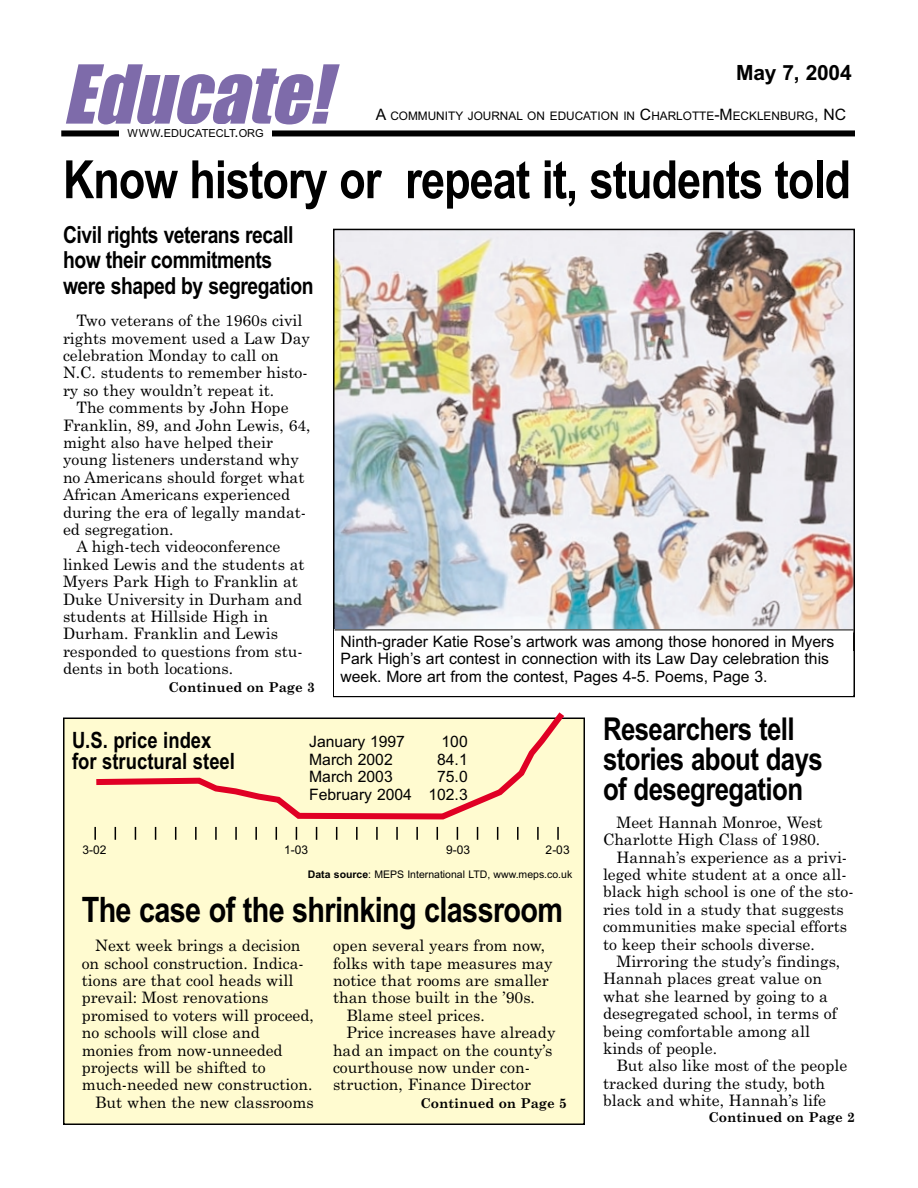
<style>
.page{position:relative;width:918px;height:1188px;background:#fff}
.page>*{position:absolute;margin:0;border:0;box-sizing:border-box;transform-origin:0 0}
.t1{font:italic 75px "Impact";color:#7e6baa}
.t2{font:700 52.8px "Arial Narrow";letter-spacing:-.02em;color:#000}
.t3{font:700 35.1px "Arial Narrow";letter-spacing:-.02em;color:#000}
.t4{font:700 31.5px/30px "Arial Narrow";letter-spacing:-.02em;color:#000}
.t5{font:700 23.55px/25.5px "Arial Narrow";letter-spacing:-.02em;color:#000}
.t6{font:700 22.5px/21px "Arial Narrow";color:#000}
.t7{font:700 21px "Arial";letter-spacing:-.01em;color:#000}
.t8{font:15.75px/17.4px "Century Schoolbook";color:#000}
.t9{font:15.75px/17.4px "Arial";color:#000}
.t10{font:700 13.5px "Century Schoolbook";color:#000}
.t11{font:12px "Arial";color:#000}
.t12{font:11.85px "Arial";color:#000}
.t13{font:10.95px "Arial";color:#000}
.t14{font:10.5px "Arial";color:#000}
.s1{font-size:15.75px}
.s2{font-size:14.7px}
.s3{font-weight:700}
</style>
<div class="page">
<div style="left:64px;top:718px;width:520px;height:406px;background:#fffbd0"></div>
<div style="left:61px;top:130px;width:794px;height:6px;background:#000"></div>
<div style="left:120px;top:125px;width:152px;height:19px;background:#fff"></div>
<img style="left:336px;top:232px;width:516px;height:398px">
<hr style="left:334px;top:630px;width:520px;height:1px;background:#000">
<svg style="left:94px;top:827px;width:2px;height:13px"></svg>
<svg style="left:115px;top:827px;width:1px;height:13px"></svg>
<svg style="left:135px;top:827px;width:1px;height:13px"></svg>
<svg style="left:155px;top:827px;width:1px;height:13px"></svg>
<svg style="left:175px;top:827px;width:1px;height:13px"></svg>
<svg style="left:195px;top:827px;width:2px;height:13px"></svg>
<svg style="left:215px;top:827px;width:2px;height:13px"></svg>
<svg style="left:235px;top:827px;width:2px;height:13px"></svg>
<svg style="left:255px;top:827px;width:2px;height:13px"></svg>
<svg style="left:276px;top:827px;width:1px;height:13px"></svg>
<svg style="left:296px;top:827px;width:1px;height:13px"></svg>
<svg style="left:316px;top:827px;width:1px;height:13px"></svg>
<svg style="left:336px;top:827px;width:1px;height:13px"></svg>
<svg style="left:356px;top:827px;width:2px;height:13px"></svg>
<svg style="left:376px;top:827px;width:2px;height:13px"></svg>
<svg style="left:396px;top:827px;width:2px;height:13px"></svg>
<svg style="left:416px;top:827px;width:2px;height:13px"></svg>
<svg style="left:437px;top:827px;width:1px;height:13px"></svg>
<svg style="left:457px;top:827px;width:1px;height:13px"></svg>
<svg style="left:477px;top:827px;width:1px;height:13px"></svg>
<svg style="left:497px;top:827px;width:1px;height:13px"></svg>
<svg style="left:517px;top:827px;width:2px;height:13px"></svg>
<svg style="left:537px;top:827px;width:2px;height:13px"></svg>
<svg style="left:557px;top:827px;width:2px;height:13px"></svg>
<svg style="left:90px;top:712px;width:480px;height:108px"></svg>
<h1 class="t1" style="left:63px;top:70px;width:267px">Educate!</h1>
<h3 class="t7" style="left:736px;top:65px;width:117px">May 7, 2004</h3>
<p class="t12" style="left:376px;top:112px;width:472px"><span class="s1">A</span> COMMUNITY JOURNAL ON EDUCATION IN <span class="s1">C</span>HARLOTTE<span class="s1">-M</span>ECKLENBURG<span class="s1">, NC</span></p>
<p class="t13" style="left:128px;top:129px;width:138px">WWW<span class="s2">.</span>EDUCATECLT<span class="s2">.</span>ORG</p>
<h2 class="t2" style="left:63px;top:160px;width:789px">Know history or repeat it, students told</h2>
<h3 class="t5" style="left:63px;top:224px;width:252px">Civil rights veterans recall how their commitments were shaped by segregation</h3>
<p class="t8" style="left:63px;top:313px;width:248px;text-indent:13px">Two veterans of the 1960s civil rights movement used a Law Day celebration Monday to call on<br>N.C. students to remember histo&shy;ry so they wouldn’t repeat it.</p>
<p class="t8" style="left:76px;top:400px;width:214px">The comments by John Hope</p>
<p class="t8" style="left:63px;top:418px;width:249px">Franklin, 89, and John Lewis, 64,</p>
<p class="t8" style="left:63px;top:435px;width:212px">might also have helped their</p>
<p class="t8" style="left:63px;top:452px;width:237px">young listeners understand why</p>
<p class="t8" style="left:63px;top:470px;width:243px">no Americans should forget what</p>
<p class="t8" style="left:63px;top:487px;width:229px">African Americans experienced</p>
<p class="t8" style="left:63px;top:505px;width:245px">during the era of legally mandat-</p>
<p class="t8" style="left:63px;top:522px;width:112px">ed segregation.</p>
<p class="t8" style="left:76px;top:539px;width:205px">A high-tech videoconference</p>
<p class="t8" style="left:63px;top:557px;width:243px">linked Lewis and the students at</p>
<p class="t8" style="left:63px;top:574px;width:236px">Myers Park High to Franklin at</p>
<p class="t8" style="left:63px;top:592px;width:241px">Duke University in Durham and</p>
<p class="t8" style="left:63px;top:609px;width:207px">students at Hillside High in</p>
<p class="t8" style="left:63px;top:626px;width:217px">Durham. Franklin and Lewis</p>
<p class="t8" style="left:63px;top:644px;width:241px">responded to questions from stu-</p>
<p class="t8" style="left:63px;top:661px;width:172px">dents in both locations.</p>
<p class="t10" style="left:168px;top:682px;width:148px">Continued on Page 3</p>
<p class="t9" style="left:340px;top:634px;width:495px">Ninth-grader Katie Rose’s artwork was among those honored in Myers<br>Park High’s art contest in connection with its Law Day celebration this week. More art from the contest, Pages 4-5. Poems, Page 3.</p>
<h3 class="t6" style="left:72px;top:731px;width:165px">U.S. price index for structural steel</h3>
<p class="t9" style="left:309px;top:735px;width:97px">January 1997</p>
<p class="t9" style="left:442px;top:735px;width:28px">100</p>
<p class="t9" style="left:309px;top:752px;width:85px">March 2002</p>
<p class="t9" style="left:437px;top:752px;width:32px">84.1</p>
<p class="t9" style="left:309px;top:770px;width:85px">March 2003</p>
<p class="t9" style="left:309px;top:770px;width:160px;text-align:right">75.0<br>February 2004 102.3</p>
<p class="t11" style="left:83px;top:846px;width:26px">3-02</p>
<p class="t11" style="left:284px;top:846px;width:26px">1-03</p>
<p class="t11" style="left:446px;top:846px;width:26px">9-03</p>
<p class="t11" style="left:546px;top:846px;width:26px">2-03</p>
<p class="t14" style="left:308px;top:871px;width:266px"><span class="s3">Data source</span>: MEPS International LTD, www.meps.co.uk</p>
<h3 class="t3" style="left:82px;top:897px;width:483px">The case of the shrinking classroom</h3>
<p class="t8" style="left:95px;top:938px;width:207px">Next week brings a decision</p>
<p class="t8" style="left:82px;top:956px;width:224px">on school construction. Indica-</p>
<p class="t8" style="left:82px;top:973px;width:213px">tions are that cool heads will</p>
<p class="t8" style="left:82px;top:991px;width:188px">prevail: Most renovations</p>
<p class="t8" style="left:82px;top:1008px;width:234px">promised to voters will proceed,</p>
<p class="t8" style="left:82px;top:1025px;width:180px">no schools will close and</p>
<p class="t8" style="left:82px;top:1043px;width:202px">monies from now-unneeded</p>
<p class="t8" style="left:82px;top:1060px;width:186px">projects will be shifted to</p>
<p class="t8" style="left:82px;top:1078px;width:232px">much-needed new construction.</p>
<p class="t8" style="left:95px;top:1095px;width:220px">But when the new classrooms</p>
<p class="t8" style="left:333px;top:938px;width:214px">open several years from now,</p>
<p class="t8" style="left:333px;top:956px;width:221px">folks with tape measures may</p>
<p class="t8" style="left:333px;top:973px;width:217px">notice that rooms are smaller</p>
<p class="t8" style="left:333px;top:991px;width:204px">than those built in the ’90s.</p>
<p class="t8" style="left:347px;top:1008px;width:140px">Blame steel prices.</p>
<p class="t8" style="left:347px;top:1025px;width:210px">Price increases have already</p>
<p class="t8" style="left:333px;top:1043px;width:221px">had an impact on the county’s</p>
<p class="t8" style="left:333px;top:1060px;width:198px">courthouse now under con-</p>
<p class="t8" style="left:333px;top:1078px;width:200px">struction, Finance Director</p>
<p class="t10" style="left:420px;top:1098px;width:148px">Continued on Page 5</p>
<h3 class="t4" style="left:603px;top:717px;width:221px">Researchers tell stories about days of desegregation</h3>
<p class="t8" style="left:616px;top:815px;width:208px">Meet Hannah Monroe, West</p>
<p class="t8" style="left:603px;top:832px;width:219px">Charlotte High Class of 1980.</p>
<p class="t8" style="left:616px;top:850px;width:232px">Hannah’s experience as a privi-</p>
<p class="t8" style="left:603px;top:867px;width:245px">leged white student at a once all-</p>
<p class="t8" style="left:603px;top:884px;width:252px">black high school is one of the sto-</p>
<p class="t8" style="left:603px;top:902px;width:242px">ries told in a study that suggests</p>
<p class="t8" style="left:603px;top:919px;width:246px">communities make special efforts</p>
<p class="t8" style="left:603px;top:937px;width:213px">to keep their schools diverse.</p>
<p class="t8" style="left:616px;top:954px;width:225px">Mirroring the study’s findings,</p>
<p class="t8" style="left:603px;top:971px;width:221px">Hannah places great value on</p>
<p class="t8" style="left:603px;top:989px;width:226px">what she learned by going to a</p>
<p class="t8" style="left:603px;top:1006px;width:235px">desegregated school, in terms of</p>
<p class="t8" style="left:603px;top:1024px;width:208px">being comfortable among all</p>
<p class="t8" style="left:603px;top:1041px;width:116px">kinds of people.</p>
<p class="t8" style="left:616px;top:1058px;width:232px">But also like most of the people</p>
<p class="t8" style="left:603px;top:1076px;width:224px">tracked during the study, both</p>
<p class="t8" style="left:603px;top:1093px;width:225px">black and white, Hannah’s life</p>
<p class="t10" style="left:708px;top:1112px;width:148px">Continued on Page 2</p>
</div>
